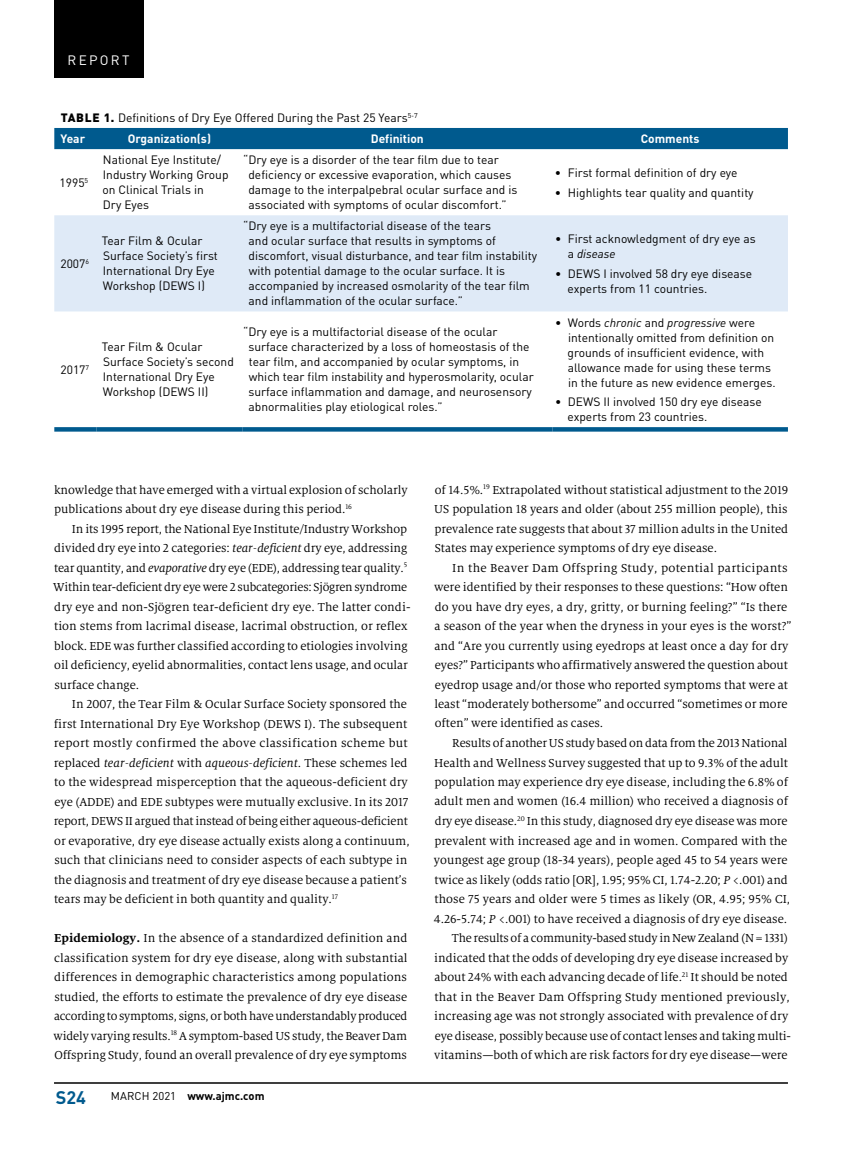
<style>
.page{position:relative;width:851px;height:1161px;background:#fff}
.page>*{position:absolute;margin:0;border:0;box-sizing:border-box;transform-origin:0 0}
.t1{font:700 18px "DINOT";color:#005a8e}
.t2{font:13.5px "DINOT";letter-spacing:.17em;color:#fff}
.t3{font:12.75px/19.5px "Milo Serif OT";color:#000}
.t4{font:12px/15px "DINOT";color:#000}
.t5{font:700 12px "DINOT";color:#fff}
.t6{font:700 11.25px "DINOT";color:#000}
.s1{font-weight:900}
.s2{font-weight:700;color:#fff}
.s3{font-style:italic}
.s4{font-weight:700}
.s5{font-weight:400}
</style>
<div class="page">
<hr style="left:54px;top:1082px;width:734px;height:2px;background:#000">
<div style="left:54px;top:0;width:89px;height:78px;background:#000"></div>
<div style="left:54px;top:128px;width:734px;height:21px;background:#005a8e"></div>
<div style="left:54px;top:215px;width:734px;height:96px;background:#dfeaf7"></div>
<div style="left:54px;top:427px;width:42px;height:5px;background:#005a8e"></div>
<div style="left:96px;top:427px;width:146px;height:5px;background:#005a8e"></div>
<div style="left:242px;top:427px;width:310px;height:5px;background:#005a8e"></div>
<div style="left:552px;top:427px;width:236px;height:5px;background:#005a8e"></div>
<p class="t2" style="left:68px;top:52px;width:63px">REPORT</p>
<p class="t4" style="left:61px;top:107px;width:359px;line-height:21.1px"><span class="s1">TABLE 1.</span> Definitions of Dry Eye Offered During the Past 25 Years<sup>5-7<br></sup><span class="s2">Year</span></p>
<p class="t5" style="left:128px;top:131px;width:85px">Organization(s)</p>
<p class="t5" style="left:371px;top:131px;width:54px">Definition</p>
<p class="t5" style="left:640px;top:131px;width:60px">Comments</p>
<p class="t4" style="left:60px;top:175px;width:30px">1995<sup>5</sup></p>
<p class="t4" style="left:60px;top:256px;width:30px">2007<sup>6</sup></p>
<p class="t4" style="left:60px;top:362px;width:30px">2017<sup>7</sup></p>
<p class="t4" style="left:102px;top:152px;width:127px">National Eye Institute/<br>Industry Working Group on Clinical Trials in<br>Dry Eyes</p>
<p class="t4" style="left:248px;top:152px;width:270px;text-indent:-5px">“Dry eye is a disorder of the tear film due to tear deficiency or excessive evaporation, which causes damage to the interpalpebral ocular surface and is associated with symptoms of ocular discomfort.”</p>
<p class="t4" style="left:102px;top:233px;width:117px">Tear Film &amp; Ocular<br>Surface Society’s first<br>International Dry Eye<br>Workshop (DEWS I)</p>
<p class="t4" style="left:248px;top:218px;width:290px;text-indent:-5px">“Dry eye is a multifactorial disease of the tears<br>and ocular surface that results in symptoms of discomfort, visual disturbance, and tear film instability with potential damage to the ocular surface. It is accompanied by increased osmolarity of the tear film and inflammation of the ocular surface.”</p>
<p class="t4" style="left:555px;top:165px;width:184px">• First formal definition of dry eye</p>
<p class="t4" style="left:555px;top:185px;width:200px">• Highlights tear quality and quantity</p>
<p class="t4" style="left:567px;top:231px;width:189px;text-indent:-13px">• First acknowledgment of dry eye as a <span class="s3">disease</span></p>
<p class="t4" style="left:567px;top:266px;width:186px;text-indent:-13px">• DEWS I involved 58 dry eye disease experts from 11 countries.</p>
<p class="t4" style="left:102px;top:339px;width:134px">Tear Film &amp; Ocular<br>Surface Society’s second<br>International Dry Eye<br>Workshop (DEWS II)</p>
<p class="t4" style="left:248px;top:324px;width:287px;text-indent:-5px">“Dry eye is a multifactorial disease of the ocular surface characterized by a loss of homeostasis of the tear film, and accompanied by ocular symptoms, in which tear film instability and hyperosmolarity, ocular surface inflammation and damage, and neurosensory abnormalities play etiological roles.”</p>
<p class="t4" style="left:567px;top:315px;width:209px;text-indent:-13px">• Words <span class="s3">chronic</span> and <span class="s3">progressive</span> were intentionally omitted from definition on grounds of insufficient evidence, with allowance made for using these terms in the future as new evidence emerges.</p>
<p class="t4" style="left:567px;top:394px;width:196px;text-indent:-13px">• DEWS II involved 150 dry eye disease experts from 23 countries.</p>
<p class="t3" style="left:54px;top:480px;width:355px">knowledge that have emerged with a virtual explosion of scholarly publications about dry eye disease during this period.<sup>16</sup></p>
<p class="t3" style="left:53px;top:519px;width:359px;text-indent:19px">In its 1995 report, the National Eye Institute/Industry Workshop divided dry eye into 2 categories: <span class="s3">tear-deficient</span> dry eye, addressing tear quantity, and <span class="s3">evaporative</span> dry eye (EDE), addressing tear quality.<sup>5<br></sup>Within tear-deficient dry eye were 2 subcategories: Sjögren syndrome dry eye and non-Sjögren tear-deficient dry eye. The latter condi&shy;tion stems from lacrimal disease, lacrimal obstruction, or reflex block. EDE was further classified according to etiologies involving oil deficiency, eyelid abnormalities, contact lens usage, and ocular surface change.</p>
<p class="t3" style="left:54px;top:695px;width:357px;text-indent:18px">In 2007, the Tear Film &amp; Ocular Surface Society sponsored the first International Dry Eye Workshop (DEWS I). The subsequent report mostly confirmed the above classification scheme but replaced <span class="s3">tear-deficient</span> with <span class="s3">aqueous-deficient</span>. These schemes led to the widespread misperception that the aqueous-deficient dry eye (ADDE) and EDE subtypes were mutually exclusive. In its 2017 report, DEWS II argued that instead of being either aqueous-deficient or evaporative, dry eye disease actually exists along a continuum, such that clinicians need to consider aspects of each subtype in the diagnosis and treatment of dry eye disease because a patient’s tears may be deficient in both quantity and quality.<sup>17</sup></p>
<p class="t3" style="left:54px;top:929px;width:355px;text-align:justify"><span class="s4">Epidemiology.</span> In the absence of a standardized definition and classification system for dry eye disease, along with substantial differences in demographic characteristics among populations studied, the efforts to estimate the prevalence of dry eye disease according to symptoms, signs, or both have understandably produced widely varying results.<sup>18</sup> A symptom-based US study, the Beaver Dam Offspring Study, found an overall prevalence of dry eye symptoms</p>
<h1 class="t1" style="left:56px;top:1086px;width:32px">S24</h1>
<p class="t6" style="left:111px;top:1089px;width:155px"><span class="s5">MARCH 2021</span> www.ajmc.com</p>
<p class="t3" style="left:434px;top:480px;width:355px;text-align:justify">of 14.5%.<sup>19</sup> Extrapolated without statistical adjustment to the 2019<br>US population 18 years and older (about 255 million people), this prevalence rate suggests that about 37 million adults in the United States may experience symptoms of dry eye disease.</p>
<p class="t3" style="left:434px;top:558px;width:359px;text-indent:18px">In the Beaver Dam Offspring Study, potential participants were identified by their responses to these questions: “How often do you have dry eyes, a dry, gritty, or burning feeling?” “Is there a season of the year when the dryness in your eyes is the worst?” and “Are you currently using eyedrops at least once a day for dry eyes?” Participants who affirmatively answered the question about eyedrop usage and/or those who reported symptoms that were at least “moderately bothersome” and occurred “sometimes or more often” were identified as cases.</p>
<p class="t3" style="left:452px;top:734px;width:337px">Results of another US study based on data from the 2013 National</p>
<p class="t3" style="left:434px;top:753px;width:355px">Health and Wellness Survey suggested that up to 9.3% of the adult</p>
<p class="t3" style="left:434px;top:773px;width:355px">population may experience dry eye disease, including the 6.8% of</p>
<p class="t3" style="left:434px;top:792px;width:355px">adult men and women (16.4 million) who received a diagnosis of</p>
<p class="t3" style="left:435px;top:812px;width:354px">dry eye disease.<sup>20</sup> In this study, diagnosed dry eye disease was more</p>
<p class="t3" style="left:434px;top:831px;width:354px">prevalent with increased age and in women. Compared with the</p>
<p class="t3" style="left:434px;top:851px;width:355px">youngest age group (18-34 years), people aged 45 to 54 years were</p>
<p class="t3" style="left:434px;top:870px;width:355px">twice as likely (odds ratio [OR], 1.95; 95% CI, 1.74-2.20; <span class="s3">P</span> &lt;.001) and</p>
<p class="t3" style="left:434px;top:890px;width:357px">those 75 years and older were 5 times as likely (OR, 4.95; 95% CI,</p>
<p class="t3" style="left:434px;top:909px;width:355px">4.26-5.74; <span class="s3">P</span> &lt;.001) to have received a diagnosis of dry eye disease.</p>
<p class="t3" style="left:452px;top:929px;width:337px">The results of a community-based study in New Zealand (N = 1331)</p>
<p class="t3" style="left:434px;top:948px;width:355px">indicated that the odds of developing dry eye disease increased by</p>
<p class="t3" style="left:434px;top:968px;width:355px">about 24% with each advancing decade of life.<sup>21</sup> It should be noted</p>
<p class="t3" style="left:434px;top:987px;width:357px">that in the Beaver Dam Offspring Study mentioned previously,</p>
<p class="t3" style="left:434px;top:1007px;width:355px">increasing age was not strongly associated with prevalence of dry</p>
<p class="t3" style="left:435px;top:1026px;width:357px">eye disease, possibly because use of contact lenses and taking multi-</p>
<p class="t3" style="left:434px;top:1046px;width:355px">vitamins—both of which are risk factors for dry eye disease—were</p>
</div>
